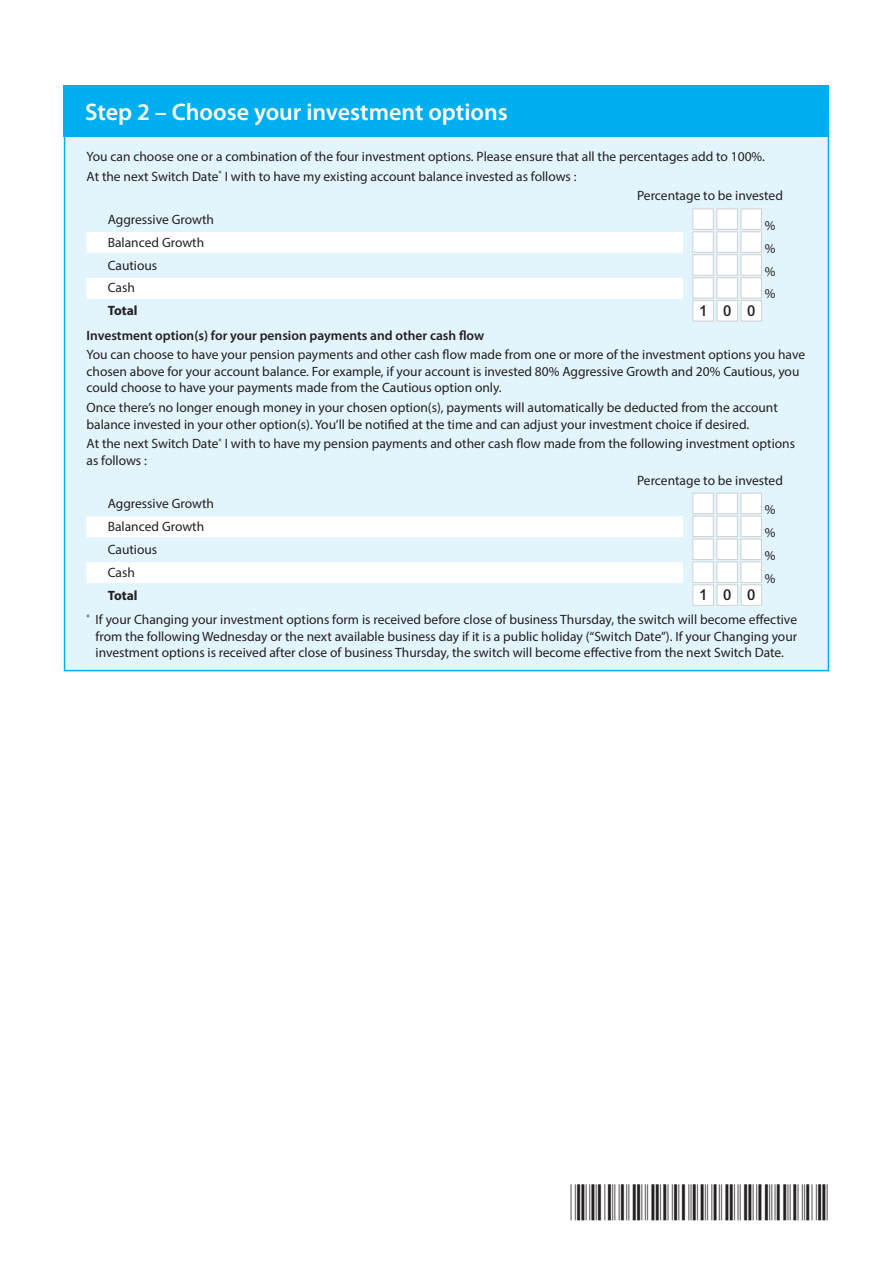
<style>
.page{position:relative;width:893px;height:1263px;background:#fff}
.page>*{position:absolute;margin:0;border:0;box-sizing:border-box;transform-origin:0 0}
.BARCODE{font:36px "C39 P24 Dm Tt";letter-spacing:.035em;color:#231f20}
.STEP_HEADING{font:600 24px "Myriad Pro";color:#fff}
.t1{font:500 15px "Arial";color:#231f20}
.FILL_IN-BODY{font:13.5px/16.5px "Myriad Pro";color:#231f20}
.BODY_BOLD{font:600 13.5px "Myriad Pro";color:#231f20}
.OPTION_NO_LINE{font:13.5px "Myriad Pro";color:#231f20}
.OPTION-LINE{font:13.5px "Myriad Pro";color:#231f20}
.OPTION_NO_LINE-2{font:700 13.5px "Myriad Pro";color:#231f20}
</style>
<div class="page">
<div style="left:65px;top:120px;width:763px;height:551px;background:#e2f4fc"></div>
<div style="left:87px;top:232px;width:596px;height:21px;background:#fff"></div>
<div style="left:87px;top:278px;width:596px;height:21px;background:#fff"></div>
<div style="left:87px;top:516px;width:596px;height:21px;background:#fff"></div>
<div style="left:87px;top:562px;width:596px;height:21px;background:#fff"></div>
<div style="left:692px;top:209px;width:22px;height:21px;background:#fff;border:1px solid #d1d2d4"></div>
<div style="left:716px;top:209px;width:22px;height:21px;background:#fff;border:1px solid #d1d2d4"></div>
<div style="left:741px;top:209px;width:21px;height:21px;background:#fff;border:1px solid #d1d2d4"></div>
<div style="left:692px;top:231px;width:22px;height:22px;background:#fff;border:1px solid #d1d2d4"></div>
<div style="left:716px;top:231px;width:22px;height:22px;background:#fff;border:1px solid #d1d2d4"></div>
<div style="left:741px;top:231px;width:21px;height:22px;background:#fff;border:1px solid #d1d2d4"></div>
<div style="left:692px;top:254px;width:22px;height:22px;background:#fff;border:1px solid #d1d2d4"></div>
<div style="left:716px;top:254px;width:22px;height:22px;background:#fff;border:1px solid #d1d2d4"></div>
<div style="left:741px;top:254px;width:21px;height:22px;background:#fff;border:1px solid #d1d2d4"></div>
<div style="left:692px;top:277px;width:22px;height:21px;background:#fff;border:1px solid #d1d2d4"></div>
<div style="left:716px;top:277px;width:22px;height:21px;background:#fff;border:1px solid #d1d2d4"></div>
<div style="left:741px;top:277px;width:21px;height:21px;background:#fff;border:1px solid #d1d2d4"></div>
<div style="left:693px;top:301px;width:20px;height:20px;background:#fff"></div>
<div style="left:693px;top:300px;width:21px;height:21px;border:1px solid #d1d2d4"></div>
<div style="left:717px;top:301px;width:20px;height:20px;background:#fff"></div>
<div style="left:717px;top:300px;width:21px;height:21px;border:1px solid #d1d2d4"></div>
<div style="left:741px;top:301px;width:21px;height:20px;background:#fff"></div>
<div style="left:741px;top:300px;width:21px;height:21px;border:1px solid #d1d2d4"></div>
<div style="left:692px;top:493px;width:22px;height:21px;background:#fff;border:1px solid #d1d2d4"></div>
<div style="left:716px;top:493px;width:22px;height:21px;background:#fff;border:1px solid #d1d2d4"></div>
<div style="left:741px;top:493px;width:21px;height:21px;background:#fff;border:1px solid #d1d2d4"></div>
<div style="left:692px;top:516px;width:22px;height:21px;background:#fff;border:1px solid #d1d2d4"></div>
<div style="left:716px;top:516px;width:22px;height:21px;background:#fff;border:1px solid #d1d2d4"></div>
<div style="left:741px;top:516px;width:21px;height:21px;background:#fff;border:1px solid #d1d2d4"></div>
<div style="left:692px;top:539px;width:22px;height:21px;background:#fff;border:1px solid #d1d2d4"></div>
<div style="left:716px;top:539px;width:22px;height:21px;background:#fff;border:1px solid #d1d2d4"></div>
<div style="left:741px;top:539px;width:21px;height:21px;background:#fff;border:1px solid #d1d2d4"></div>
<div style="left:692px;top:561px;width:22px;height:22px;background:#fff;border:1px solid #d1d2d4"></div>
<div style="left:716px;top:561px;width:22px;height:22px;background:#fff;border:1px solid #d1d2d4"></div>
<div style="left:741px;top:561px;width:21px;height:22px;background:#fff;border:1px solid #d1d2d4"></div>
<div style="left:693px;top:585px;width:20px;height:20px;background:#fff"></div>
<div style="left:693px;top:584px;width:21px;height:22px;border:1px solid #d1d2d4"></div>
<div style="left:717px;top:585px;width:20px;height:20px;background:#fff"></div>
<div style="left:717px;top:584px;width:21px;height:22px;border:1px solid #d1d2d4"></div>
<div style="left:741px;top:585px;width:21px;height:20px;background:#fff"></div>
<div style="left:741px;top:584px;width:21px;height:22px;border:1px solid #d1d2d4"></div>
<div style="left:64px;top:85px;width:765px;height:51px;background:#00afef"></div>
<p class="STEP_HEADING" style="left:85px;top:96px;width:424px">Step 2 – Choose your investment options</p>
<p class="FILL_IN-BODY" style="left:87px;top:148px;width:680px">You can choose one or a combination of the four investment options. Please ensure that all the percentages add to 100%.</p>
<p class="FILL_IN-BODY" style="left:87px;top:168px;width:492px">At the next Switch Date<sup>*</sup> I with to have my existing account balance invested as follows :</p>
<p class="FILL_IN-BODY" style="left:637px;top:187px;width:147px">Percentage to be invested</p>
<p class="OPTION_NO_LINE" style="left:108px;top:211px;width:108px">Aggressive Growth</p>
<p class="OPTION_NO_LINE" style="left:765px;top:217px;width:12px">%</p>
<p class="OPTION-LINE" style="left:108px;top:234px;width:98px">Balanced Growth</p>
<p class="OPTION-LINE" style="left:765px;top:240px;width:12px">%</p>
<p class="OPTION_NO_LINE" style="left:108px;top:257px;width:51px">Cautious</p>
<p class="OPTION_NO_LINE" style="left:765px;top:263px;width:12px">%</p>
<p class="OPTION-LINE" style="left:108px;top:280px;width:29px">Cash</p>
<p class="OPTION-LINE" style="left:765px;top:286px;width:12px">%</p>
<p class="OPTION_NO_LINE-2" style="left:108px;top:302px;width:31px">Total</p>
<p class="t1" style="left:699px;top:302px;width:10px">1</p>
<p class="t1" style="left:723px;top:302px;width:10px">0</p>
<p class="t1" style="left:747px;top:302px;width:10px">0</p>
<p class="BODY_BOLD" style="left:87px;top:327px;width:399px">Investment option(s) for your pension payments and other cash flow</p>
<p class="FILL_IN-BODY" style="left:87px;top:346px;width:720px">You can choose to have your pension payments and other cash flow made from one or more of the investment options you have chosen above for your account balance. For example, if your account is invested 80% Aggressive Growth and 20% Cautious, you could choose to have your payments made from the Cautious option only.</p>
<p class="FILL_IN-BODY" style="left:87px;top:399px;width:693px">Once there’s no longer enough money in your chosen option(s), payments will automatically be deducted from the account balance invested in your other option(s). You’ll be notified at the time and can adjust your investment choice if desired.</p>
<p class="FILL_IN-BODY" style="left:87px;top:435px;width:710px">At the next Switch Date<sup>*</sup> I with to have my pension payments and other cash flow made from the following investment options as follows :</p>
<p class="FILL_IN-BODY" style="left:637px;top:472px;width:147px">Percentage to be invested</p>
<p class="OPTION_NO_LINE" style="left:108px;top:495px;width:108px">Aggressive Growth</p>
<p class="OPTION_NO_LINE" style="left:765px;top:501px;width:12px">%</p>
<p class="OPTION-LINE" style="left:108px;top:518px;width:98px">Balanced Growth</p>
<p class="OPTION-LINE" style="left:765px;top:524px;width:12px">%</p>
<p class="OPTION_NO_LINE" style="left:108px;top:541px;width:51px">Cautious</p>
<p class="OPTION_NO_LINE" style="left:765px;top:547px;width:12px">%</p>
<p class="OPTION-LINE" style="left:108px;top:564px;width:29px">Cash</p>
<p class="OPTION-LINE" style="left:765px;top:570px;width:12px">%</p>
<p class="OPTION_NO_LINE-2" style="left:108px;top:586px;width:31px">Total</p>
<p class="t1" style="left:699px;top:586px;width:10px">1</p>
<p class="t1" style="left:723px;top:586px;width:10px">0</p>
<p class="t1" style="left:747px;top:586px;width:10px">0</p>
<p class="FILL_IN-BODY" style="left:96px;top:611px;width:703px;text-align:justify;text-indent:-9px"><sup>*</sup> If your Changing your investment options form is received before close of business Thursday, the switch will become effective from the following Wednesday or the next available business day if it is a public holiday (“Switch Date”). If your Changing your investment options is received after close of business Thursday, the switch will become effective from the next Switch Date.</p>
<p class="BARCODE" style="left:571px;top:1184px;width:260px">*SA008.A00661*</p>
</div>
